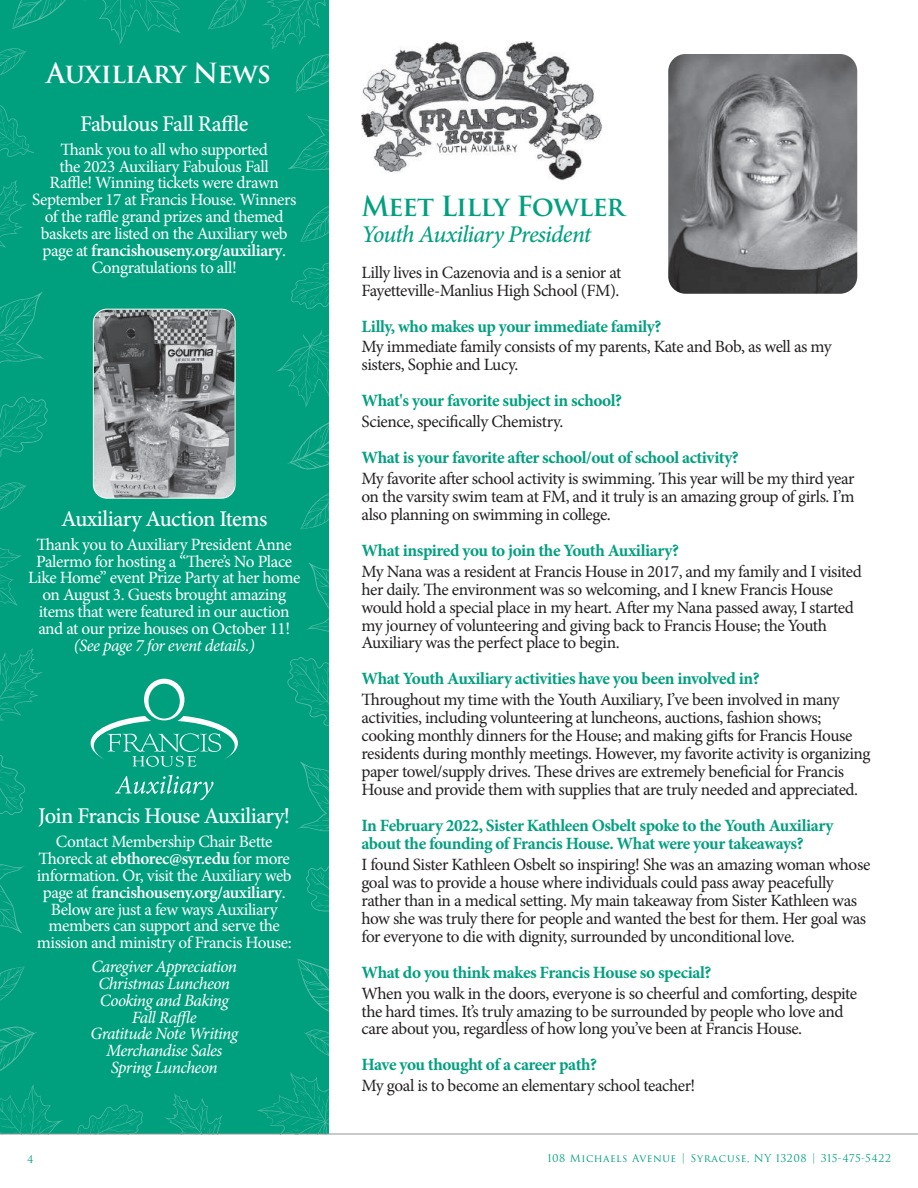
<style>
.page{position:relative;width:918px;height:1188px;background:#fff}
.page>*{position:absolute;margin:0;border:0;box-sizing:border-box;transform-origin:0 0}
.t1{font:600 27px "Trajan Pro 3";letter-spacing:-.03em;color:#00a07f}
.t2{font:600 27px "Trajan Pro 3";letter-spacing:-.025em;color:#fff}
.t3{font:italic 500 24px "Minion Pro";letter-spacing:-.03em;color:#00a07f}
.t4{font:500 22.5px "Minion Pro";letter-spacing:-.025em;color:#fff}
.t5{font:17.25px/18px "Minion Pro";letter-spacing:-.03em;color:#231f20}
.t6{font:17.25px/16.8px "Minion Pro";letter-spacing:-.03em;color:#fff;text-align:center}
.t7{font:700 17.25px/18px "Minion Pro";letter-spacing:-.025em;color:#00a07f}
.t8{font:italic 17.25px/16.8px "Minion Pro";letter-spacing:-.035em;color:#fff;text-align:center}
.t9{font:10.5px "Trajan Pro 3";letter-spacing:.05em;color:#00a07f}
.s1{font-weight:600}
</style>
<div class="page">
<div style="left:0;top:0;width:329px;height:1134px;background:#00a07f"></div>
<svg style="left:208px;top:0;width:38px;height:29px"></svg>
<svg style="left:300px;top:205px;width:29px;height:37px"></svg>
<svg style="left:300px;top:493px;width:29px;height:36px"></svg>
<svg style="left:0;top:967px;width:25px;height:34px"></svg>
<svg style="left:0;top:180px;width:27px;height:68px"></svg>
<svg style="left:262px;top:0;width:67px;height:93px"></svg>
<svg style="left:0;top:648px;width:43px;height:73px"></svg>
<svg style="left:164px;top:1093px;width:67px;height:41px"></svg>
<svg style="left:0;top:105px;width:34px;height:52px"></svg>
<svg style="left:291px;top:263px;width:38px;height:46px"></svg>
<svg style="left:70px;top:1104px;width:73px;height:30px"></svg>
<svg style="left:0;top:547px;width:21px;height:59px"></svg>
<svg style="left:257px;top:1072px;width:72px;height:62px"></svg>
<svg style="left:0;top:482px;width:27px;height:28px"></svg>
<svg style="left:304px;top:1029px;width:25px;height:27px"></svg>
<svg style="left:0;top:0;width:181px;height:75px"></svg>
<svg style="left:276px;top:330px;width:53px;height:140px"></svg>
<svg style="left:0;top:1026px;width:64px;height:108px"></svg>
<svg style="left:297px;top:958px;width:32px;height:54px"></svg>
<svg style="left:0;top:292px;width:45px;height:71px"></svg>
<svg style="left:298px;top:761px;width:31px;height:71px"></svg>
<svg style="left:306px;top:562px;width:23px;height:70px"></svg>
<svg style="left:0;top:864px;width:25px;height:70px"></svg>
<svg style="left:288px;top:114px;width:41px;height:57px"></svg>
<svg style="left:0;top:396px;width:48px;height:61px"></svg>
<svg style="left:306px;top:866px;width:23px;height:46px"></svg>
<svg style="left:287px;top:657px;width:42px;height:69px"></svg>
<svg style="left:0;top:755px;width:25px;height:60px"></svg>
<img style="left:361px;top:41px;width:242px;height:139px">
<img style="left:668px;top:54px;width:189px;height:240px">
<img style="left:93px;top:310px;width:141px;height:187px">
<div style="left:93px;top:309px;width:143px;height:190px;border:1px solid #fff;border-radius:14px"></div>
<svg style="left:91px;top:679px;width:147px;height:88px"></svg>
<svg style="left:115px;top:775px;width:99px;height:25px"></svg>
<hr style="left:0;top:1134px;width:918px;height:1px;background:#939598">
<h1 class="t2" style="left:47px;top:54px;width:226px">Auxiliary News</h1>
<h3 class="t4" style="left:80px;top:110px;width:170px">Fabulous Fall Raffle</h3>
<p class="t6" style="left:32px;top:141px;width:266px">Thank you to all who supported<br>the 2023 Auxiliary Fabulous Fall<br>Raffle! Winning tickets were drawn September 17 at Francis House. Winners of the raffle grand prizes and themed baskets are listed on the Auxiliary web page at <span class="s1">francishouseny.org/auxiliary</span>.<br>Congratulations to all!</p>
<h3 class="t4" style="left:61px;top:505px;width:208px">Auxiliary Auction Items</h3>
<p class="t6" style="left:28px;top:536px;width:274px">Thank you to Auxiliary President Anne Palermo for hosting a “There’s No Place Like Home” event Prize Party at her home on August 3. Guests brought amazing items that were featured in our auction and at our prize houses on October 11!</p>
<p class="t8" style="left:74px;top:638px;width:183px">(See page 7 for event details.)</p>
<h3 class="t4" style="left:38px;top:803px;width:253px">Join Francis House Auxiliary!</h3>
<p class="t6" style="left:37px;top:833px;width:256px">Contact Membership Chair Bette Thoreck at <span class="s1">ebthorec@syr.edu</span> for more information. Or, visit the Auxiliary web page at f<span class="s1">rancishouseny.org/auxiliary</span>.<br>Below are just a few ways Auxiliary members can support and serve the mission and ministry of Francis House:</p>
<p class="t8" style="left:91px;top:959px;width:149px">Caregiver Appreciation<br>Christmas Luncheon<br>Cooking and Baking<br>Fall Raffle<br>Gratitude Note Writing<br>Merchandise Sales<br>Spring Luncheon</p>
<h1 class="t1" style="left:361px;top:187px;width:265px">Meet Lilly Fowler</h1>
<h2 class="t3" style="left:361px;top:218px;width:231px">Youth Auxiliary President</h2>
<p class="t5" style="left:361px;top:263px;width:262px">Lilly lives in Cazenovia and is a senior at<br>Fayetteville-Manlius High School (FM).</p>
<p class="t7" style="left:361px;top:318px;width:301px">Lilly, who makes up your immediate family?</p>
<p class="t5" style="left:361px;top:338px;width:472px">My immediate family consists of my parents, Kate and Bob, as well as my sisters, Sophie and Lucy.</p>
<p class="t7" style="left:361px;top:393px;width:262px">What's your favorite subject in school?</p>
<p class="t5" style="left:361px;top:413px;width:203px">Science, specifically Chemistry.</p>
<p class="t7" style="left:361px;top:449px;width:379px">What is your favorite after school/out of school activity?</p>
<p class="t5" style="left:361px;top:469px;width:495px;text-align:justify">My favorite after school activity is swimming. This year will be my third year on the varsity swim team at FM, and it truly is an amazing group of girls. I’m also planning on swimming in college.</p>
<p class="t7" style="left:361px;top:542px;width:319px">What inspired you to join the Youth Auxiliary?</p>
<p class="t5" style="left:361px;top:562px;width:502px">My Nana was a resident at Francis House in 2017, and my family and I visited her daily. The environment was so welcoming, and I knew Francis House would hold a special place in my heart. After my Nana passed away, I started my journey of volunteering and giving back to Francis House; the Youth Auxiliary was the perfect place to begin.</p>
<p class="t7" style="left:361px;top:671px;width:400px">What Youth Auxiliary activities have you been involved in?</p>
<p class="t5" style="left:361px;top:691px;width:510px">Throughout my time with the Youth Auxiliary, I’ve been involved in many activities, including volunteering at luncheons, auctions, fashion shows; cooking monthly dinners for the House; and making gifts for Francis House residents during monthly meetings. However, my favorite activity is organizing paper towel/supply drives. These drives are extremely beneficial for Francis House and provide them with supplies that are truly needed and appreciated.</p>
<p class="t7" style="left:361px;top:817px;width:474px">In February 2022, Sister Kathleen Osbelt spoke to the Youth Auxiliary about the founding of Francis House. What were your takeaways?</p>
<p class="t5" style="left:361px;top:855px;width:510px">I found Sister Kathleen Osbelt so inspiring! She was an amazing woman whose goal was to provide a house where individuals could pass away peacefully rather than in a medical setting. My main takeaway from Sister Kathleen was how she was truly there for people and wanted the best for them. Her goal was for everyone to die with dignity, surrounded by unconditional love.</p>
<p class="t7" style="left:361px;top:964px;width:351px">What do you think makes Francis House so special?</p>
<p class="t5" style="left:361px;top:984px;width:497px">When you walk in the doors, everyone is so cheerful and comforting, despite the hard times. It’s truly amazing to be surrounded by people who love and care about you, regardless of how long you’ve been at Francis House.</p>
<p class="t7" style="left:361px;top:1057px;width:237px">Have you thought of a career path?</p>
<p class="t5" style="left:361px;top:1077px;width:335px">My goal is to become an elementary school teacher!</p>
<p class="t9" style="left:27px;top:1152px;width:8px">4</p>
<p class="t9" style="left:547px;top:1151px;width:345px">108 Michaels Avenue | Syracuse, NY 13208 | 315-475-5422</p>
</div>
